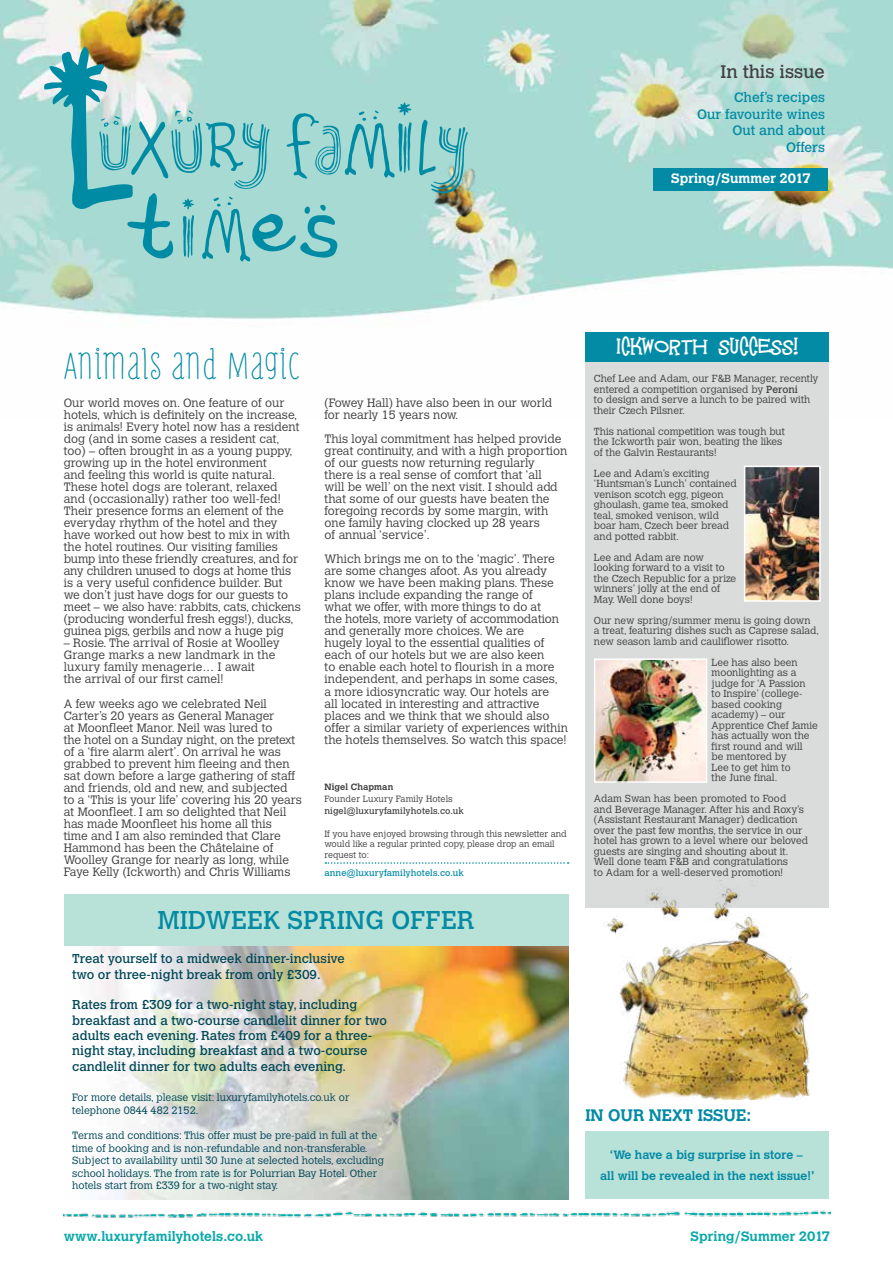
<style>
.page{position:relative;width:893px;height:1263px;background:#fff}
.page>*{position:absolute;margin:0;border:0;box-sizing:border-box;transform-origin:0 0}
.t1{font:40.5px "Mr Moustache Text";letter-spacing:.02em;color:#038aa4}
.t2{font:25.5px "Calvert";color:#038aa4}
.t3{font:20.7px "Mandingo";letter-spacing:.05em;color:#fff;scale:.94 1}
.t4{font:18px "Calvert";color:#414042}
.t5{font:700 16.5px "Calvert";color:#038aa4}
.t6{font:13.5px/16.5px "Calvert";color:#038aa4;text-align:right}
.t7{font:700 13.5px "Calvert";letter-spacing:.005em;color:#0aa8a9}
.t8{font:700 13.5px "Calvert";letter-spacing:.005em;color:#fff}
.t9{font:12.75px/15.3px "Calvert";color:#004757}
.t10{font:300 12px/12px "Calvert";color:#414042}
.t11{font:700 12px/21px "Calvert";color:#038aa4;text-align:center}
.t12{font:300 10.5px/12.6px "Calvert";color:#004757}
.t13{font:300 10.2px/10.5px "Calvert";color:#414042}
.t14{font:300 9px/10.5px "Calvert";color:#414042}
.t15{font:9px "Calvert";letter-spacing:.01em;color:#414042}
.t16{font:9px "Calvert";letter-spacing:.01em;color:#038aa4}
.t17{font:700 9px "Calvert";letter-spacing:.01em;color:#414042}
.s1{font-weight:400}
</style>
<div class="page">
<img style="left:0;top:0;width:893px;height:333px">
<img style="left:64px;top:1210px;width:766px;height:8px">
<div style="left:585px;top:1131px;width:244px;height:68px;background:#b8e1d8"></div>
<img style="left:64px;top:945px;width:504px;height:254px">
<div style="left:64px;top:894px;width:504px;height:51px;background:#b8e1d8"></div>
<div style="left:654px;top:168px;width:174px;height:23px;background:#038aa4"></div>
<div style="left:585px;top:362px;width:244px;height:545px;background:#dadcdb"></div>
<img style="left:72px;top:0;width:150px;height:47px">
<img style="left:468px;top:144px;width:48px;height:108px">
<div style="left:585px;top:333px;width:244px;height:29px;background:#038aa4"></div>
<img style="left:747px;top:469px;width:71px;height:130px">
<div style="left:744px;top:466px;width:77px;height:136px;border:2px solid #fff"></div>
<img style="left:602px;top:880px;width:214px;height:219px">
<img style="left:597px;top:661px;width:107px;height:119px">
<div style="left:594px;top:658px;width:113px;height:125px;border:2px solid #fff"></div>
<svg style="left:325px;top:862px;width:244px;height:2px"></svg>
<svg style="left:43px;top:47px;width:425px;height:215px;background:#95cecb"></svg>
<h3 class="t4" style="left:721px;top:62px;width:106px">In this issue</h3>
<p class="t6" style="left:697px;top:89px;width:129px">Chef’s recipes<br>Our favourite wines<br>Out and about<br>Offers</p>
<p class="t8" style="left:671px;top:170px;width:141px">Spring/Summer 2017</p>
<h1 class="t1" style="left:64px;top:346px;width:237px">ANIMALS AND MAGIC</h1>
<p class="t10" style="left:64px;top:397px;width:239px">Our world moves on. One feature of our hotels, which is definitely on the increase, is animals! Every hotel now has a resident dog (and in some cases a resident cat, too) – often brought in as a young puppy, growing up in the hotel environment<br>and feeling this world is quite natural.<br>These hotel dogs are tolerant, relaxed and (occasionally) rather too well-fed!<br>Their presence forms an element of the everyday rhythm of the hotel and they have worked out how best to mix in with the hotel routines. Our visiting families bump into these friendly creatures, and for any children unused to dogs at home this is a very useful confidence builder. But we don’t just have dogs for our guests to meet – we also have: rabbits, cats, chickens (producing wonderful fresh eggs!), ducks, guinea pigs, gerbils and now a huge pig</p>
<p class="t10" style="left:64px;top:637px;width:217px">– Rosie. The arrival of Rosie at Woolley Grange marks a new landmark in the luxury family menagerie… I await<br>the arrival of our first camel!</p>
<p class="t10" style="left:64px;top:697px;width:240px">A few weeks ago we celebrated Neil Carter’s 20 years as General Manager<br>at Moonfleet Manor. Neil was lured to<br>the hotel on a Sunday night, on the pretext of a ‘fire alarm alert’. On arrival he was grabbed to prevent him fleeing and then sat down before a large gathering of staff and friends, old and new, and subjected<br>to a ‘This is your life’ covering his 20 years at Moonfleet. I am so delighted that Neil has made Moonfleet his home all this<br>time and I am also reminded that Clare Hammond has been the Châtelaine of Woolley Grange for nearly as long, while Faye Kelly (Ickworth) and Chris Williams</p>
<p class="t10" style="left:325px;top:397px;width:229px">(Fowey Hall) have also been in our world for nearly 15 years now.</p>
<p class="t10" style="left:325px;top:433px;width:244px">This loyal commitment has helped provide great continuity, and with a high proportion of our guests now returning regularly<br>there is a real sense of comfort that ‘all<br>will be well’ on the next visit. I should add that some of our guests have beaten the foregoing records by some margin, with one family having clocked up 28 years<br>of annual ‘service’.</p>
<p class="t10" style="left:325px;top:553px;width:245px">Which brings me on to the ‘magic’. There are some changes afoot. As you already know we have been making plans. These plans include expanding the range of<br>what we offer, with more things to do at<br>the hotels, more variety of accommodation and generally more choices. We are<br>hugely loyal to the essential qualities of each of our hotels but we are also keen<br>to enable each hotel to flourish in a more independent, and perhaps in some cases,<br>a more idiosyncratic way. Our hotels are<br>all located in interesting and attractive places and we think that we should also offer a similar variety of experiences within the hotels themselves. So watch this space!</p>
<p class="t17" style="left:325px;top:781px;width:70px">Nigel Chapman</p>
<p class="t14" style="left:325px;top:794px;width:130px">Founder Luxury Family Hotels</p>
<p class="t15" style="left:325px;top:806px;width:141px">nigel@luxuryfamilyhotels.co.uk</p>
<p class="t14" style="left:325px;top:828px;width:244px">If you have enjoyed browsing through this newsletter and would like a regular printed copy, please drop an email request to:</p>
<p class="t16" style="left:325px;top:867px;width:141px">anne@luxuryfamilyhotels.co.uk</p>
<h2 class="t2" style="left:157px;top:905px;width:319px">MIDWEEK SPRING OFFER</h2>
<p class="t9" style="left:72px;top:951px;width:274px">Treat yourself to a midweek dinner-inclusive two or three-night break from only £309.</p>
<p class="t9" style="left:72px;top:997px;width:316px">Rates from £309 for a two-night stay, including breakfast and a two-course candlelit dinner for two adults each evening. Rates from £409 for a three&shy;night stay, including breakfast and a two-course candlelit dinner for two adults each evening.</p>
<p class="t12" style="left:72px;top:1091px;width:279px">For more details, please visit: luxuryfamilyhotels.co.uk or telephone 0844 482 2152.</p>
<p class="t12" style="left:72px;top:1129px;width:313px">Terms and conditions: This offer must be pre-paid in full at the time of booking and is non-refundable and non-transferable.<br>Subject to availability until 30 June at selected hotels, excluding school holidays. The from rate is for Polurrian Bay Hotel. Other hotels start from £339 for a two-night stay.</p>
<h3 class="t3" style="left:617px;top:331px;width:194px">ICKWORTH SUCCESS!</h3>
<p class="t13" style="left:594px;top:374px;width:226px">Chef Lee and Adam, our F&amp;B Manager, recently entered a competition organised by <span class="s1">Peroni<br></span>to design and serve a lunch to be paired with their Czech Pilsner.</p>
<p class="t13" style="left:594px;top:426px;width:192px">This national competition was tough but the Ickworth pair won, beating the likes of the Galvin Restaurants!</p>
<p class="t13" style="left:594px;top:468px;width:144px">Lee and Adam’s exciting ‘Huntsman’s Lunch’ contained venison scotch egg, pigeon ghoulash, game tea, smoked teal, smoked venison, wild boar ham, Czech beer bread and potted rabbit.</p>
<p class="t13" style="left:594px;top:552px;width:144px">Lee and Adam are now looking forward to a visit to the Czech Republic for a prize winners’ jolly at the end of<br>May. Well done boys!</p>
<p class="t13" style="left:594px;top:615px;width:227px">Our new spring/summer menu is going down<br>a treat, featuring dishes such as Caprese salad, new season lamb and cauliflower risotto.</p>
<p class="t13" style="left:711px;top:657px;width:108px">Lee has also been moonlighting as a judge for ‘A Passion<br>to Inspire’ (college&shy;based cooking academy) – our<br>Apprentice Chef Jamie has actually won the first round and will<br>be mentored by<br>Lee to get him to<br>the June final.</p>
<p class="t13" style="left:594px;top:794px;width:216px">Adam Swan has been promoted to Food<br>and Beverage Manager. After his and Roxy’s (Assistant Restaurant Manager) dedication over the past few months, the service in our hotel has grown to a level where our beloved guests are singing and shouting about it.<br>Well done team F&amp;B and congratulations<br>to Adam for a well-deserved promotion!</p>
<h3 class="t5" style="left:585px;top:1105px;width:167px">IN OUR NEXT ISSUE:</h3>
<p class="t11" style="left:600px;top:1144px;width:216px">‘We have a big surprise in store –<br>all will be revealed in the next issue!’</p>
<p class="t7" style="left:64px;top:1227px;width:201px">www.luxuryfamilyhotels.co.uk</p>
<p class="t7" style="left:691px;top:1227px;width:141px">Spring/Summer 2017</p>
</div>
